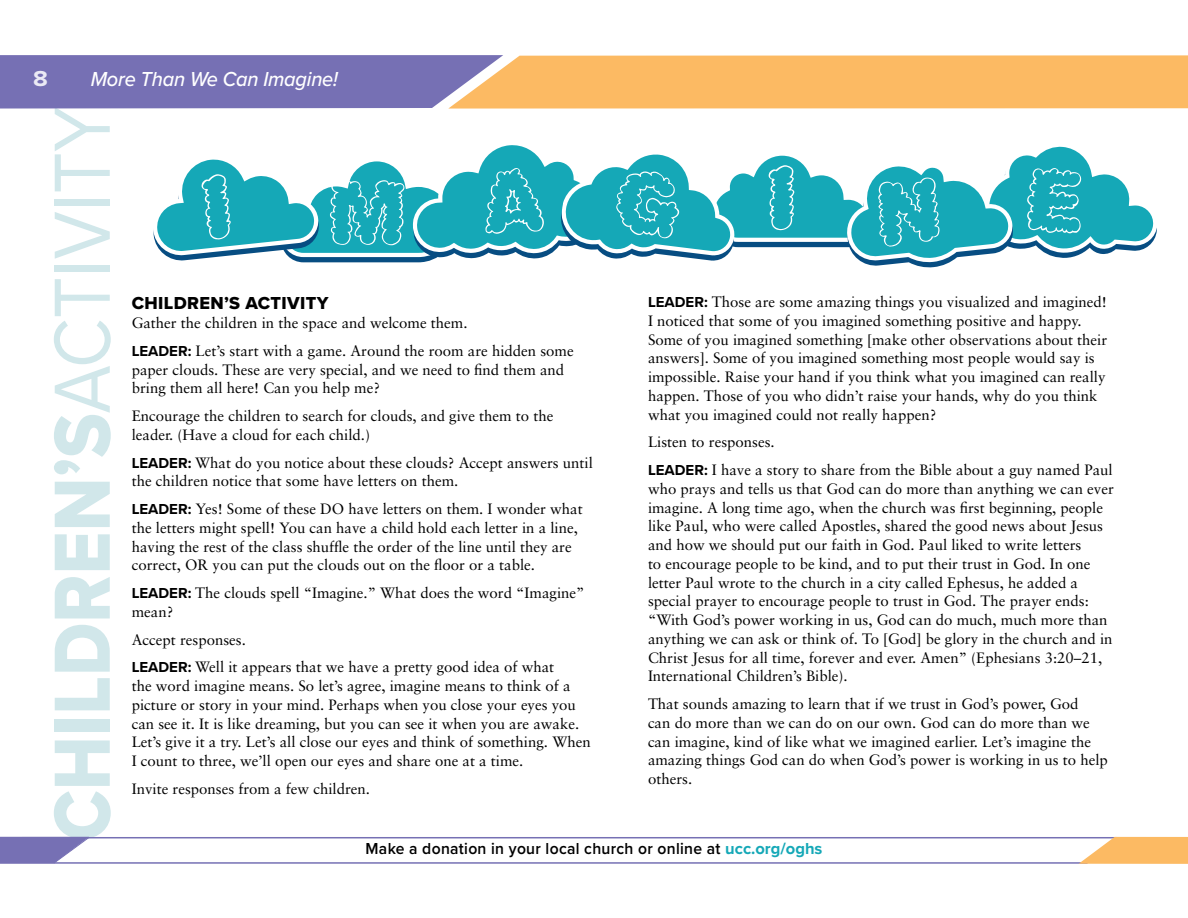
<style>
.page{position:relative;width:1188px;height:918px;background:#fff}
.page>*{position:absolute;margin:0;border:0;box-sizing:border-box;transform-origin:0 0}
.t1{font:82.5px "Proxima Nova Extrabld";color:#d1e7ea;scale:.89 1}
.t2{font:700 22.35px "Proxima Nova";color:#ebeaf5;scale:1.09 1}
.t3{font:italic 500 21px "Proxima Nova";letter-spacing:-.01em;color:#fff;scale:.95 1}
.t4{font:18px "Proxima Nova Extrabld";letter-spacing:.02em;color:#000}
.t5{font:600 16.5px "Proxima Nova";letter-spacing:.02em;color:#000;scale:.95 1}
.t6{font:15px/18.8px "Sabon";color:#000}
.s1{font-family:"Proxima Nova"}
.s2{font-family:"Proxima Nova";font-weight:700}
.s3{font-weight:700;color:#15a8b7}
</style>
<div class="page">
<svg style="left:0;top:836px;width:90px;height:26px"></svg>
<svg style="left:0;top:55px;width:1188px;height:54px;background:#c89f87"></svg>
<hr style="left:0;top:862px;width:1088px;height:2px;background:#7670b4">
<hr style="left:22px;top:837px;width:1095px;height:1px;background:#7670b4">
<svg style="left:1079px;top:837px;width:109px;height:27px;background:#f9c27b"></svg>
<svg style="left:153px;top:145px;width:1004px;height:123px"></svg>
<h2 class="t2" style="left:33px;top:65px;width:15px">8</h2>
<h3 class="t3" style="left:91px;top:67px;width:262px">More Than We Can Imagine!</h3>
<h1 class="t1" style="left:33px;top:841px;width:827px;rotate:-90deg">CHILDREN’S<span class="s1">ACTIVITY</span></h1>
<p class="t4" style="left:132px;top:293px;width:198px">CHILDREN’S ACTIVITY</p>
<p class="t6" style="left:132px;top:309px;width:444px;line-height:27.8px">Gather the children in the space and welcome them.<br><span class="s2">LEADER:</span> Let’s start with a game. Around the room are hidden some</p>
<p class="t6" style="left:132px;top:360px;width:434px">paper clouds. These are very special, and we need to find them and bring them all here! Can you help me?</p>
<p class="t6" style="left:132px;top:406px;width:423px">Encourage the children to search for clouds, and give them to the leader. (Have a cloud for each child.)</p>
<p class="t6" style="left:132px;top:453px;width:463px"><span class="s2">LEADER:</span> What do you notice about these clouds? Accept answers until the children notice that some have letters on them.</p>
<p class="t6" style="left:132px;top:499px;width:452px"><span class="s2">LEADER:</span> Yes! Some of these DO have letters on them. I wonder what the letters might spell! You can have a child hold each letter in a line, having the rest of the class shuffle the order of the line until they are correct, OR you can put the clouds out on the floor or a table.</p>
<p class="t6" style="left:132px;top:583px;width:454px"><span class="s2">LEADER:</span> The clouds spell “Imagine.” What does the word “Imagine” mean?</p>
<p class="t6" style="left:132px;top:625px;width:424px;line-height:27.8px">Accept responses.<br><span class="s2">LEADER:</span> Well it appears that we have a pretty good idea of what</p>
<p class="t6" style="left:132px;top:676px;width:460px">the word imagine means. So let’s agree, imagine means to think of a picture or story in your mind. Perhaps when you close your eyes you can see it. It is like dreaming, but you can see it when you are awake.<br>Let’s give it a try. Let’s all close our eyes and think of something. When I count to three, we’ll open our eyes and share one at a time.</p>
<p class="t6" style="left:132px;top:779px;width:240px">Invite responses from a few children.</p>
<p class="t6" style="left:648px;top:292px;width:461px"><span class="s2">LEADER:</span> Those are some amazing things you visualized and imagined!<br>I noticed that some of you imagined something positive and happy.<br>Some of you imagined something [make other observations about their answers]. Some of you imagined something most people would say is impossible. Raise your hand if you think what you imagined can really happen. Those of you who didn’t raise your hands, why do you think what you imagined could not really happen?</p>
<p class="t6" style="left:648px;top:428px;width:466px;line-height:27.8px">Listen to responses.<br><span class="s2">LEADER:</span> I have a story to share from the Bible about a guy named Paul</p>
<p class="t6" style="left:648px;top:479px;width:467px">who prays and tells us that God can do more than anything we can ever imagine. A long time ago, when the church was first beginning, people like Paul, who were called Apostles, shared the good news about Jesus and how we should put our faith in God. Paul liked to write letters<br>to encourage people to be kind, and to put their trust in God. In one letter Paul wrote to the church in a city called Ephesus, he added a special prayer to encourage people to trust in God. The prayer ends: “With God’s power working in us, God can do much, much more than anything we can ask or think of. To [God] be glory in the church and in Christ Jesus for all time, forever and ever. Amen” (Ephesians 3:20–21, International Children’s Bible).</p>
<p class="t6" style="left:648px;top:694px;width:461px">That sounds amazing to learn that if we trust in God’s power, God<br>can do more than we can do on our own. God can do more than we can imagine, kind of like what we imagined earlier. Let’s imagine the amazing things God can do when God’s power is working in us to help others.</p>
<p class="t5" style="left:366px;top:839px;width:482px">Make a donation in your local church or online at <span class="s3">ucc.org/oghs</span></p>
</div>
